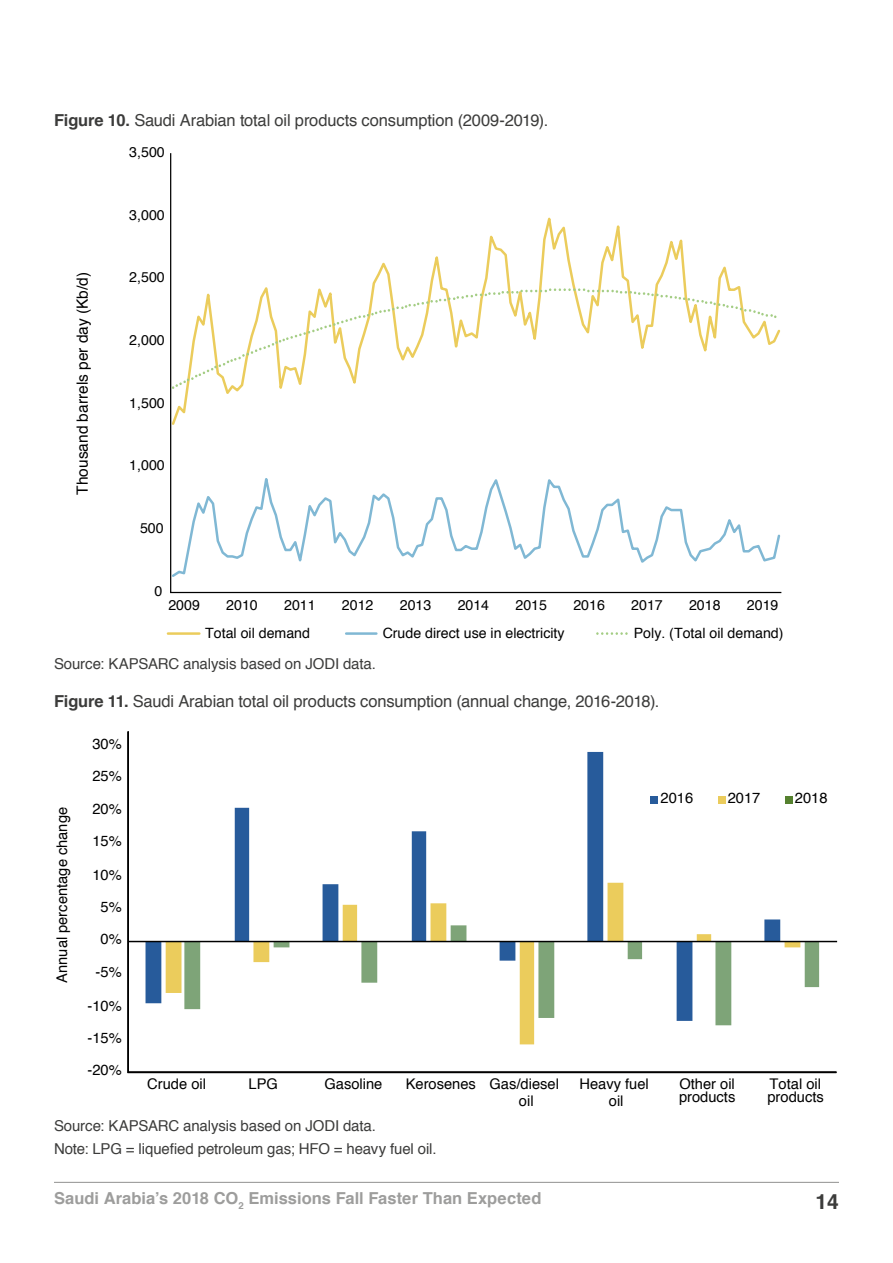
<style>
.page{position:relative;width:893px;height:1263px;background:#fff}
.page>*{position:absolute;margin:0;border:0;box-sizing:border-box;transform-origin:0 0}
.t1{font:700 21px "Helvetica";color:#3c3c3b}
.t2{font:16.5px "Helvetica";letter-spacing:-.01em;color:#3c3c3b}
.t3{font:700 16.5px "Helvetica";letter-spacing:.005em;color:#9d9d9c}
.t4{font:15.45px "Helvetica";color:#000}
.t5{font:15px/22.8px "Helvetica";letter-spacing:-.005em;color:#3c3c3b}
.t6{font:14.7px/17.7px "Helvetica";color:#000}
.t7{font:14.1px "Helvetica";color:#000}
.s1{font-weight:700}
</style>
<div class="page">
<hr style="left:54px;top:1182px;width:785px;height:1px;background:#9d9d9c">
<svg style="left:170px;top:153px;width:612px;height:441px"></svg>
<svg style="left:170px;top:465px;width:612px;height:114px"></svg>
<svg style="left:172px;top:288px;width:604px;height:101px"></svg>
<hr style="left:168px;top:632px;width:31px;height:3px;background:#ebcc5c">
<hr style="left:346px;top:632px;width:30px;height:3px;background:#80b8d4">
<svg style="left:596px;top:632px;width:32px;height:3px"></svg>
<svg style="left:127px;top:731px;width:711px;height:343px"></svg>
<div style="left:650px;top:796px;width:8px;height:7px;background:#275b9b"></div>
<div style="left:718px;top:796px;width:7px;height:7px;background:#ebcc5c"></div>
<div style="left:785px;top:796px;width:7px;height:7px;background:#55812f"></div>
<hr style="left:129px;top:941px;width:708px;height:1px;background:#000">
<p class="t2" style="left:54px;top:107px;width:496px"><span class="s1">Figure 10.</span> Saudi Arabian total oil products consumption (2009-2019).</p>
<p class="t7" style="left:129px;top:141px;width:37px">3,500</p>
<p class="t4" style="left:71px;top:495px;width:224px;rotate:-90deg">Thousand barrels per day (Kb/d)</p>
<p class="t7" style="left:129px;top:204px;width:37px">3,000</p>
<p class="t7" style="left:129px;top:266px;width:37px">2,500</p>
<p class="t7" style="left:129px;top:329px;width:37px">2,000</p>
<p class="t7" style="left:129px;top:392px;width:37px">1,500</p>
<p class="t7" style="left:129px;top:454px;width:37px">1,000</p>
<p class="t7" style="left:140px;top:517px;width:25px">500</p>
<p class="t7" style="left:154px;top:580px;width:9px">0</p>
<p class="t7" style="left:168px;top:594px;width:33px">2009</p>
<p class="t7" style="left:226px;top:594px;width:33px">2010</p>
<p class="t7" style="left:284px;top:594px;width:33px">2011</p>
<p class="t7" style="left:342px;top:594px;width:33px">2012</p>
<p class="t7" style="left:400px;top:594px;width:33px">2013</p>
<p class="t7" style="left:458px;top:594px;width:33px">2014</p>
<p class="t7" style="left:515px;top:594px;width:33px">2015</p>
<p class="t7" style="left:573px;top:594px;width:33px">2016</p>
<p class="t7" style="left:631px;top:594px;width:33px">2017</p>
<p class="t7" style="left:689px;top:594px;width:33px">2018</p>
<p class="t7" style="left:747px;top:594px;width:33px">2019</p>
<p class="t7" style="left:205px;top:623px;width:106px">Total oil demand</p>
<p class="t7" style="left:383px;top:623px;width:183px">Crude direct use in electricity</p>
<p class="t7" style="left:634px;top:623px;width:151px">Poly. (Total oil demand)</p>
<p class="t5" style="left:54px;top:653px;width:324px">Source: KAPSARC analysis based on JODI data.</p>
<p class="t2" style="left:54px;top:688px;width:607px"><span class="s1">Figure 11.</span> Saudi Arabian total oil products consumption (annual change, 2016-2018).</p>
<p class="t6" style="left:92px;top:735px;width:31px">30%</p>
<p class="t6" style="left:53px;top:983px;width:177px;rotate:-90deg">Annual percentage change</p>
<p class="t6" style="left:92px;top:768px;width:31px">25%</p>
<p class="t6" style="left:92px;top:800px;width:31px">20%</p>
<p class="t6" style="left:92px;top:832px;width:31px">15%</p>
<p class="t6" style="left:92px;top:866px;width:31px">10%</p>
<p class="t6" style="left:100px;top:898px;width:23px">5%</p>
<p class="t6" style="left:100px;top:931px;width:23px">0%</p>
<p class="t6" style="left:96px;top:963px;width:28px">-5%</p>
<p class="t6" style="left:87px;top:997px;width:36px">-10%</p>
<p class="t6" style="left:87px;top:1029px;width:36px">-15%</p>
<p class="t6" style="left:87px;top:1062px;width:36px">-20%</p>
<p class="t6" style="left:660px;top:790px;width:34px">2016</p>
<p class="t6" style="left:728px;top:790px;width:34px">2017</p>
<p class="t6" style="left:795px;top:790px;width:34px">2018</p>
<p class="t6" style="left:147px;top:1075px;width:60px">Crude oil</p>
<p class="t6" style="left:249px;top:1075px;width:31px">LPG</p>
<p class="t6" style="left:324px;top:1075px;width:59px">Gasoline</p>
<p class="t6" style="left:519px;top:1075px;width:42px;text-indent:-113px">Kerosenes Gas/diesel oil</p>
<p class="t6" style="left:579px;top:1075px;width:71px;text-align:center">Heavy fuel oil</p>
<p class="t6" style="left:679px;top:1077px;width:58px;line-height:13.2px">Other oil products</p>
<p class="t6" style="left:767px;top:1077px;width:58px;line-height:13.2px">Total oil products</p>
<p class="t5" style="left:54px;top:1114px;width:384px">Source: KAPSARC analysis based on JODI data.<br>Note: LPG = liquefied petroleum gas; HFO = heavy fuel oil.</p>
<p class="t3" style="left:54px;top:1184px;width:489px">Saudi Arabia’s 2018 CO<sub>2</sub> Emissions Fall Faster Than Expected</p>
<h1 class="t1" style="left:816px;top:1185px;width:25px">14</h1>
</div>
